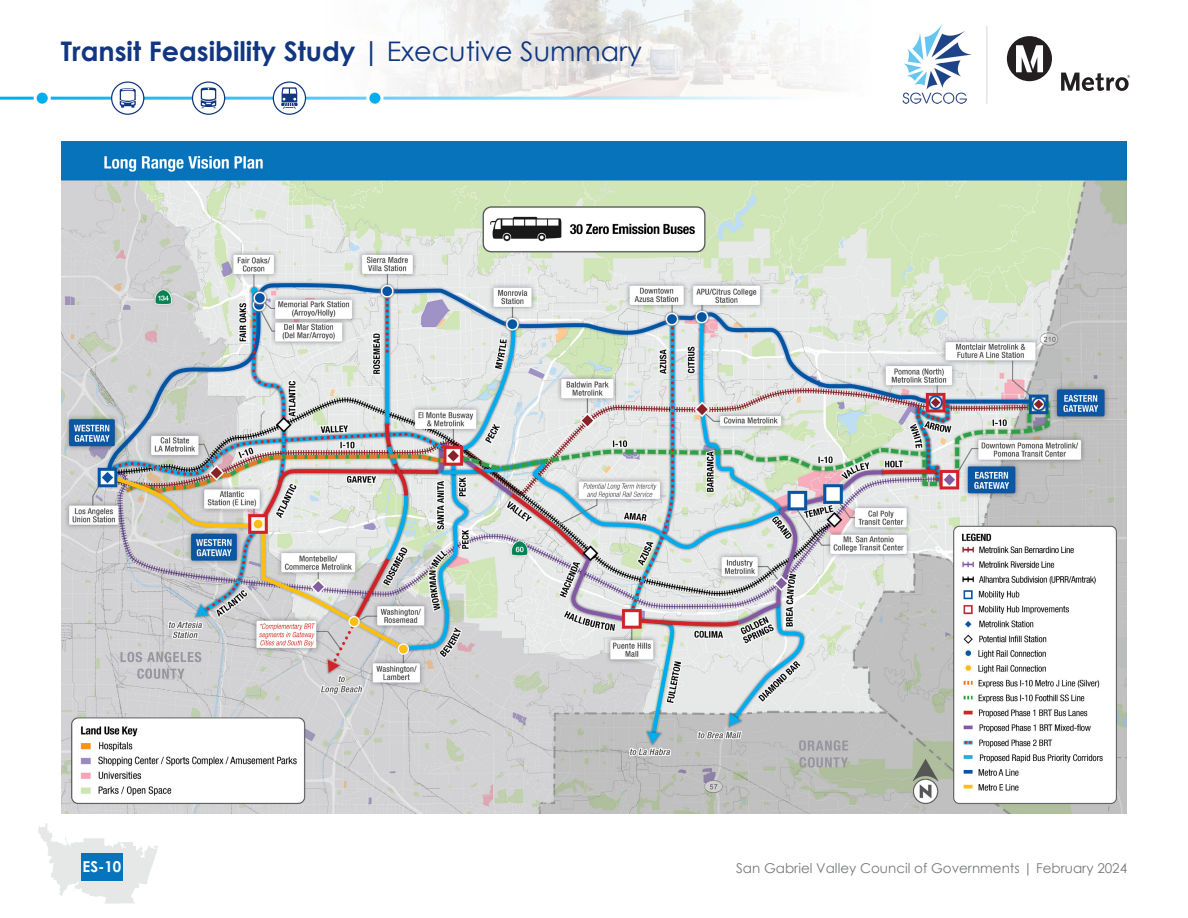
<style>
.page{position:relative;width:1188px;height:918px;background:#fff}
.page>*{position:absolute;margin:0;border:0;box-sizing:border-box;transform-origin:0 0}
.t1{font:700 27px "Century Gothic";color:#113780}
.Body_Copy{font:700 15px "Century Gothic";color:#fff}
.Body_Copy-2{font:13.5px "Century Gothic";color:#76787b}
.s1{font-weight:400}
</style>
<div class="page">
<img style="left:311px;top:0;width:518px;height:97px">
<hr style="left:986px;top:26px;width:1px;height:78px;background:#d6d7d9">
<div style="left:1007px;top:36px;width:45px;height:45px;background:#231f20;border-radius:50%"></div>
<svg style="left:1016px;top:45px;width:27px;height:27px"></svg>
<svg style="left:1061px;top:73px;width:69px;height:18px"></svg>
<img style="left:902px;top:24px;width:70px;height:80px">
<img style="left:61px;top:142px;width:1066px;height:672px">
<hr style="left:0;top:97px;width:1188px;height:3px;background:#00aeef">
<div style="left:35px;top:91px;width:14px;height:14px;background:#00aeef;border-radius:50%"></div>
<div style="left:34px;top:90px;width:17px;height:17px;border:3px solid #fff;border-radius:50%"></div>
<div style="left:368px;top:91px;width:14px;height:14px;background:#00aeef;border-radius:50%"></div>
<div style="left:366px;top:90px;width:18px;height:17px;border:3px solid #fff;border-radius:50%"></div>
<svg style="left:112px;top:82px;width:32px;height:32px"></svg>
<div style="left:111px;top:81px;width:33px;height:34px;border:1px solid #113780;border-radius:50%"></div>
<svg style="left:120px;top:88px;width:16px;height:20px"></svg>
<svg style="left:193px;top:82px;width:31px;height:32px"></svg>
<div style="left:192px;top:81px;width:33px;height:34px;border:1px solid #113780;border-radius:50%"></div>
<svg style="left:201px;top:88px;width:15px;height:20px"></svg>
<div style="left:274px;top:82px;width:31px;height:32px;background:#fff;border-radius:50%"></div>
<div style="left:273px;top:81px;width:33px;height:34px;border:1px solid #113780;border-radius:50%"></div>
<svg style="left:281px;top:87px;width:17px;height:22px"></svg>
<svg style="left:38px;top:823px;width:120px;height:81px"></svg>
<div style="left:81px;top:854px;width:42px;height:27px;background:#0574bc"></div>
<h1 class="t1" style="left:61px;top:30px;width:583px">Transit Feasibility Study | <span class="s1">Executive Summary</span></h1>
<p class="Body_Copy" style="left:83px;top:856px;width:40px">ES-10</p>
<p class="Body_Copy-2" style="left:736px;top:858px;width:393px">San Gabriel Valley Council of Governments | February 2024</p>
</div>
